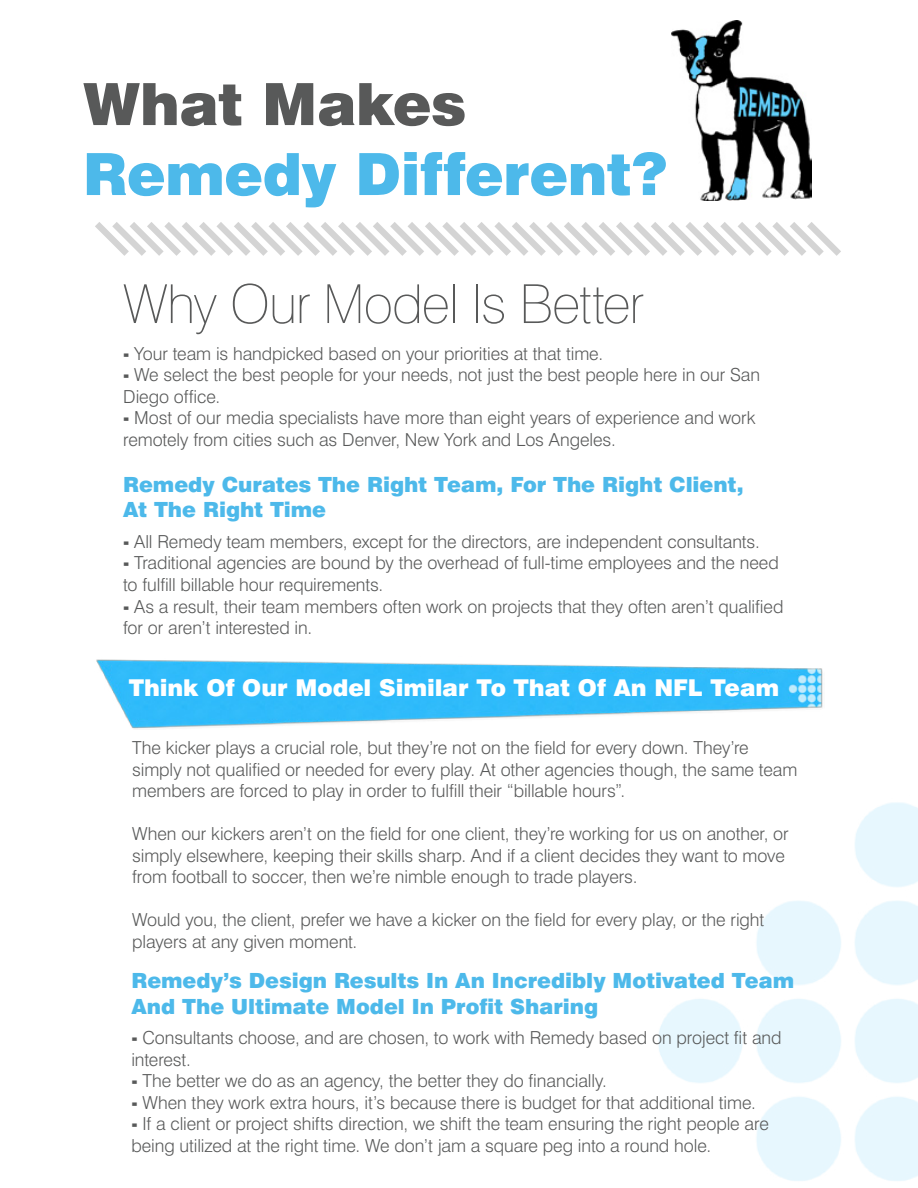
<style>
.page{position:relative;width:918px;height:1188px;background:#fff}
.page>*{position:absolute;margin:0;border:0;box-sizing:border-box;transform-origin:0 0}
.t1{font:900 58.35px "Swiss 721 BT";letter-spacing:-.01em;color:#4db9ea}
.t2{font:900 58.35px "Swiss 721 BT";letter-spacing:-.015em;color:#585959}
.t3{font:100 53.85px "Swiss 721 BT";letter-spacing:-.02em;color:#585959}
.t4{font:900 23.25px "Swiss 721 BT";letter-spacing:-.005em;color:#fff}
.t5{font:900 21px/25px "Swiss 721 BT";letter-spacing:-.005em;color:#4db9ea}
.t6{font:300 18px/21.6px "Swiss 721 BT";letter-spacing:-.005em;color:#585959}
.s1{font-weight:900}
</style>
<div class="page">
<svg style="left:95px;top:222px;width:746px;height:34px"></svg>
<img style="left:671px;top:21px;width:140px;height:180px">
<img style="left:658px;top:802px;width:260px;height:379px">
<img style="left:96px;top:659px;width:727px;height:70px">
<h1 class="t2" style="left:83px;top:69px;width:385px">What Makes</h1>
<h1 class="t1" style="left:83px;top:139px;width:586px">Remedy Different?</h1>
<h2 class="t3" style="left:123px;top:271px;width:522px">Why Our Model Is Better</h2>
<p class="t6" style="left:123px;top:342px;width:481px"><span class="s1">-</span> Your team is handpicked based on your priorities at that time.</p>
<p class="t6" style="left:123px;top:364px;width:639px"><span class="s1">-</span> We select the best people for your needs, not just the best people here in our San<br>Diego office.</p>
<p class="t6" style="left:123px;top:407px;width:634px"><span class="s1">-</span> Most of our media specialists have more than eight years of experience and work remotely from cities such as Denver, New York and Los Angeles.</p>
<p class="t5" style="left:123px;top:472px;width:622px">Remedy Curates The Right Team, For The Right Client,<br>At The Right Time</p>
<p class="t6" style="left:123px;top:531px;width:638px"><span class="s1">-</span> All Remedy team members, except for the directors, are independent consultants.</p>
<p class="t6" style="left:123px;top:552px;width:657px"><span class="s1">-</span> Traditional agencies are bound by the overhead of full-time employees and the need to fulfill billable hour requirements.</p>
<p class="t6" style="left:123px;top:595px;width:662px"><span class="s1">-</span> As a result, their team members often work on projects that they often aren’t qualified for or aren’t interested in.</p>
<p class="t4" style="left:129px;top:674px;width:652px">Think Of Our Model Similar To That Of An NFL Team</p>
<p class="t6" style="left:132px;top:737px;width:667px">The kicker plays a crucial role, but they’re not on the field for every down. They’re simply not qualified or needed for every play. At other agencies though, the same team members are forced to play in order to fulfill their “billable hours”.</p>
<p class="t6" style="left:132px;top:823px;width:658px">When our kickers aren’t on the field for one client, they’re working for us on another, or simply elsewhere, keeping their skills sharp. And if a client decides they want to move from football to soccer, then we’re nimble enough to trade players.</p>
<p class="t6" style="left:132px;top:909px;width:634px">Would you, the client, prefer we have a kicker on the field for every play, or the right players at any given moment.</p>
<p class="t5" style="left:131px;top:968px;width:664px">Remedy’s Design Results In An Incredibly Motivated Team<br>And The Ultimate Model In Profit Sharing</p>
<p class="t6" style="left:131px;top:1027px;width:652px"><span class="s1">-</span> Consultants choose, and are chosen, to work with Remedy based on project fit and interest.</p>
<p class="t6" style="left:131px;top:1070px;width:477px"><span class="s1">-</span> The better we do as an agency, the better they do financially.</p>
<p class="t6" style="left:131px;top:1091px;width:626px"><span class="s1">-</span> When they work extra hours, it’s because there is budget for that additional time.</p>
<p class="t6" style="left:131px;top:1113px;width:639px"><span class="s1">-</span> If a client or project shifts direction, we shift the team ensuring the right people are being utilized at the right time. We don’t jam a square peg into a round hole.</p>
</div>
